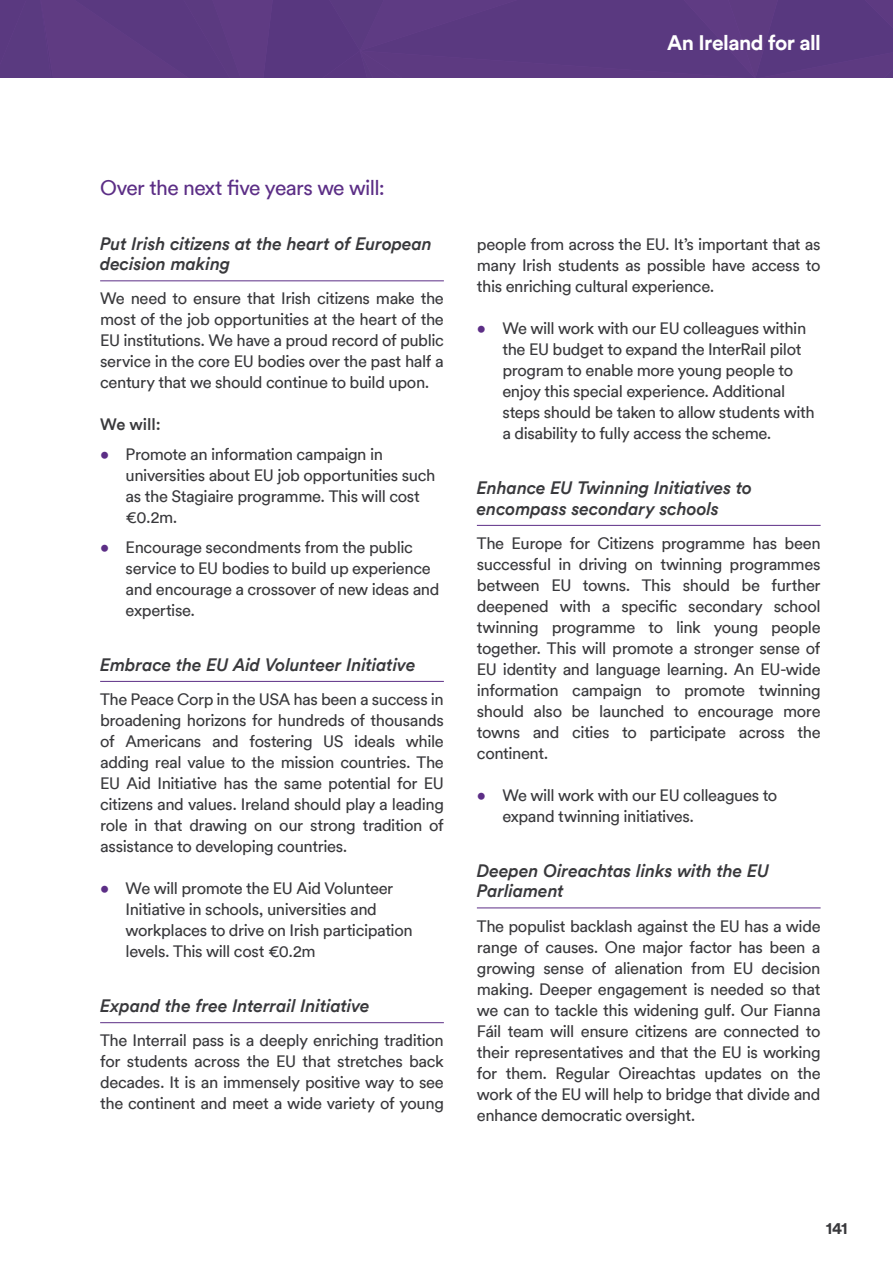
<style>
.page{position:relative;width:893px;height:1263px;background:#fff}
.page>*{position:absolute;margin:0;border:0;box-sizing:border-box;transform-origin:0 0}
.Purple_-_General_Sub{font:21px "Circular Pro TT";letter-spacing:-.03em;color:#5c2e86}
.t1{font:700 21px "Circular Pro TT";letter-spacing:-.025em;color:#fff}
.Purple_-_Inline_Subt{font:italic 500 18px/20.2px "Circular Pro TT";letter-spacing:-.01em;color:#39393c}
.t2{font:16.5px/21px "Circular Pro TT";letter-spacing:-.025em;color:#39393c;text-align:justify}
.Inline_Subtitle_-_H4{font:500 16.5px "Circular Pro TT";letter-spacing:-.005em;color:#39393c}
.t3{font:700 16.5px "Circular Pro TT";color:#39393c}
.s1{color:#5c2e86}
</style>
<div class="page">
<hr style="left:100px;top:280px;width:344px;height:1px;background:#5c2e86">
<hr style="left:100px;top:681px;width:344px;height:1px;background:#5c2e86">
<hr style="left:100px;top:1022px;width:344px;height:1px;background:#5c2e86">
<hr style="left:477px;top:525px;width:344px;height:1px;background:#5c2e86">
<hr style="left:477px;top:907px;width:344px;height:1px;background:#5c2e86">
<div style="left:0;top:0;width:893px;height:77px;background:#5a3980"></div>
<p class="t1" style="left:667px;top:28px;width:155px">An Ireland for all</p>
<p class="Purple_-_General_Sub" style="left:100px;top:173px;width:286px">Over the next five years we will:</p>
<p class="Purple_-_Inline_Subt" style="left:100px;top:232px;width:334px">Put Irish citizens at the heart of European decision making</p>
<p class="t2" style="left:100px;top:287px;width:345px">We need to ensure that Irish citizens make the most of the job opportunities at the heart of the EU institutions. We have a proud record of public service in the core EU bodies over the past half a century that we should continue to build upon.</p>
<p class="Inline_Subtitle_-_H4" style="left:100px;top:413px;width:62px">We will:</p>
<p class="t2" style="left:126px;top:443px;width:311px;text-align:left;text-indent:-26px"><span class="s1">•</span> Promote an information campaign in universities about EU job opportunities such as the Stagiaire programme. This will cost €0.2m.</p>
<p class="t2" style="left:126px;top:536px;width:315px;text-align:left;text-indent:-26px"><span class="s1">•</span> Encourage secondments from the public service to EU bodies to build up experience and encourage a crossover of new ideas and expertise.</p>
<p class="Purple_-_Inline_Subt" style="left:100px;top:653px;width:317px">Embrace the EU Aid Volunteer Initiative</p>
<p class="t2" style="left:100px;top:688px;width:345px">The Peace Corp in the USA has been a success in broadening horizons for hundreds of thousands of Americans and fostering US ideals while adding real value to the mission countries. The EU Aid Initiative has the same potential for EU citizens and values. Ireland should play a leading role in that drawing on our strong tradition of assistance to developing countries.</p>
<p class="t2" style="left:126px;top:877px;width:288px;text-align:left;text-indent:-26px"><span class="s1">•</span> We will promote the EU Aid Volunteer Initiative in schools, universities and workplaces to drive on Irish participation levels. This will cost €0.2m</p>
<p class="Purple_-_Inline_Subt" style="left:100px;top:994px;width:271px">Expand the free Interrail Initiative</p>
<p class="t2" style="left:100px;top:1029px;width:345px">The Interrail pass is a deeply enriching tradition for students across the EU that stretches back decades. It is an immensely positive way to see the continent and meet a wide variety of young</p>
<p class="t2" style="left:477px;top:233px;width:345px">people from across the EU. It’s important that as many Irish students as possible have access to this enriching cultural experience.</p>
<p class="t2" style="left:502px;top:317px;width:314px;text-align:left;text-indent:-26px"><span class="s1">•</span> We will work with our EU colleagues within the EU budget to expand the InterRail pilot program to enable more young people to enjoy this special experience. Additional steps should be taken to allow students with a disability to fully access the scheme.</p>
<p class="Purple_-_Inline_Subt" style="left:477px;top:477px;width:277px">Enhance EU Twinning Initiatives to encompass secondary schools</p>
<p class="t2" style="left:477px;top:532px;width:345px">The Europe for Citizens programme has been successful in driving on twinning programmes between EU towns. This should be further deepened with a specific secondary school twinning programme to link young people together. This will promote a stronger sense of EU identity and language learning. An EU-wide information campaign to promote twinning should also be launched to encourage more towns and cities to participate across the continent.</p>
<p class="t2" style="left:502px;top:784px;width:277px;text-indent:-26px"><span class="s1">•</span> We will work with our EU colleagues to expand twinning initiatives.</p>
<p class="Purple_-_Inline_Subt" style="left:477px;top:859px;width:294px">Deepen Oireachtas links with the EU<br>Parliament</p>
<p class="t2" style="left:477px;top:914px;width:345px">The populist backlash against the EU has a wide range of causes. One major factor has been a growing sense of alienation from EU decision making. Deeper engagement is needed so that we can to tackle this widening gulf. Our Fianna Fáil team will ensure citizens are connected to their representatives and that the EU is working for them. Regular Oireachtas updates on the work of the EU will help to bridge that divide and enhance democratic oversight.</p>
<p class="t3" style="left:826px;top:1216px;width:23px">141</p>
</div>
